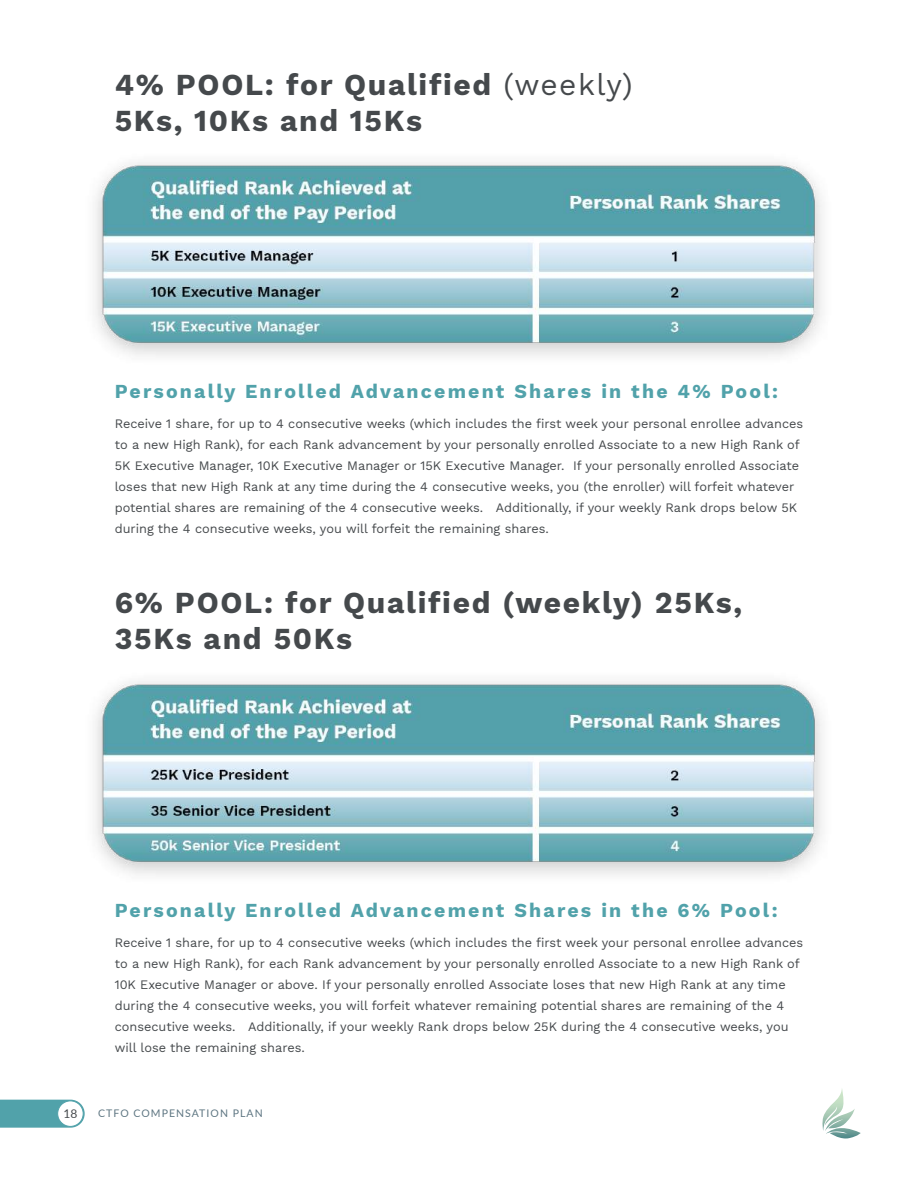
<style>
.page{position:relative;width:918px;height:1188px;background:#fff}
.page>*{position:absolute;margin:0;border:0;box-sizing:border-box;transform-origin:0 0}
.t1{font:30px/36px "Work Sans";letter-spacing:.055em;color:#45494c}
.t2{font:19.5px "Work Sans";letter-spacing:.115em;color:#51a2aa}
.t3{font:12.75px/21px "Work Sans";color:#45494c}
.t4{font:12px "Lato";color:#45494c}
.t5{font:10.5px "Lato";letter-spacing:.1em;color:#5e7682}
</style>
<div class="page">
<svg style="left:0;top:1100px;width:85px;height:28px;background:#5ca8af"></svg>
<div style="left:58px;top:1101px;width:25px;height:25px;background:#fff;border-radius:50%"></div>
<div style="left:57px;top:1101px;width:27px;height:26px;border:1px solid #51a2aa;border-radius:50%"></div>
<svg style="left:822px;top:1089px;width:39px;height:49px"></svg>
<img style="left:95px;top:162px;width:727px;height:194px">
<img style="left:95px;top:681px;width:727px;height:194px">
<h1 class="t1" style="left:115px;top:65px;width:520px">4% POOL: for Qualified (weekly)<br>5Ks, 10Ks and 15Ks</h1>
<h2 class="t2" style="left:115px;top:376px;width:665px">Personally Enrolled Advancement Shares in the 4% Pool:</h2>
<p class="t3" style="left:115px;top:413px;width:690px">Receive 1 share, for up to 4 consecutive weeks (which includes the first week your personal enrollee advances to a new High Rank), for each Rank advancement by your personally enrolled Associate to a new High Rank of 5K Executive Manager, 10K Executive Manager or 15K Executive Manager. If your personally enrolled Associate loses that new High Rank at any time during the 4 consecutive weeks, you (the enroller) will forfeit whatever potential shares are remaining of the 4 consecutive weeks. Additionally, if your weekly Rank drops below 5K during the 4 consecutive weeks, you will forfeit the remaining shares.</p>
<h1 class="t1" style="left:115px;top:584px;width:629px">6% POOL: for Qualified (weekly) 25Ks,<br>35Ks and 50Ks</h1>
<h2 class="t2" style="left:115px;top:895px;width:664px">Personally Enrolled Advancement Shares in the 6% Pool:</h2>
<p class="t3" style="left:115px;top:932px;width:690px">Receive 1 share, for up to 4 consecutive weeks (which includes the first week your personal enrollee advances to a new High Rank), for each Rank advancement by your personally enrolled Associate to a new High Rank of 10K Executive Manager or above. If your personally enrolled Associate loses that new High Rank at any time during the 4 consecutive weeks, you will forfeit whatever remaining potential shares are remaining of the 4 consecutive weeks. Additionally, if your weekly Rank drops below 25K during the 4 consecutive weeks, you will lose the remaining shares.</p>
<p class="t4" style="left:63px;top:1105px;width:15px">18</p>
<p class="t5" style="left:98px;top:1106px;width:166px">CTFO COMPENSATION PLAN</p>
</div>
